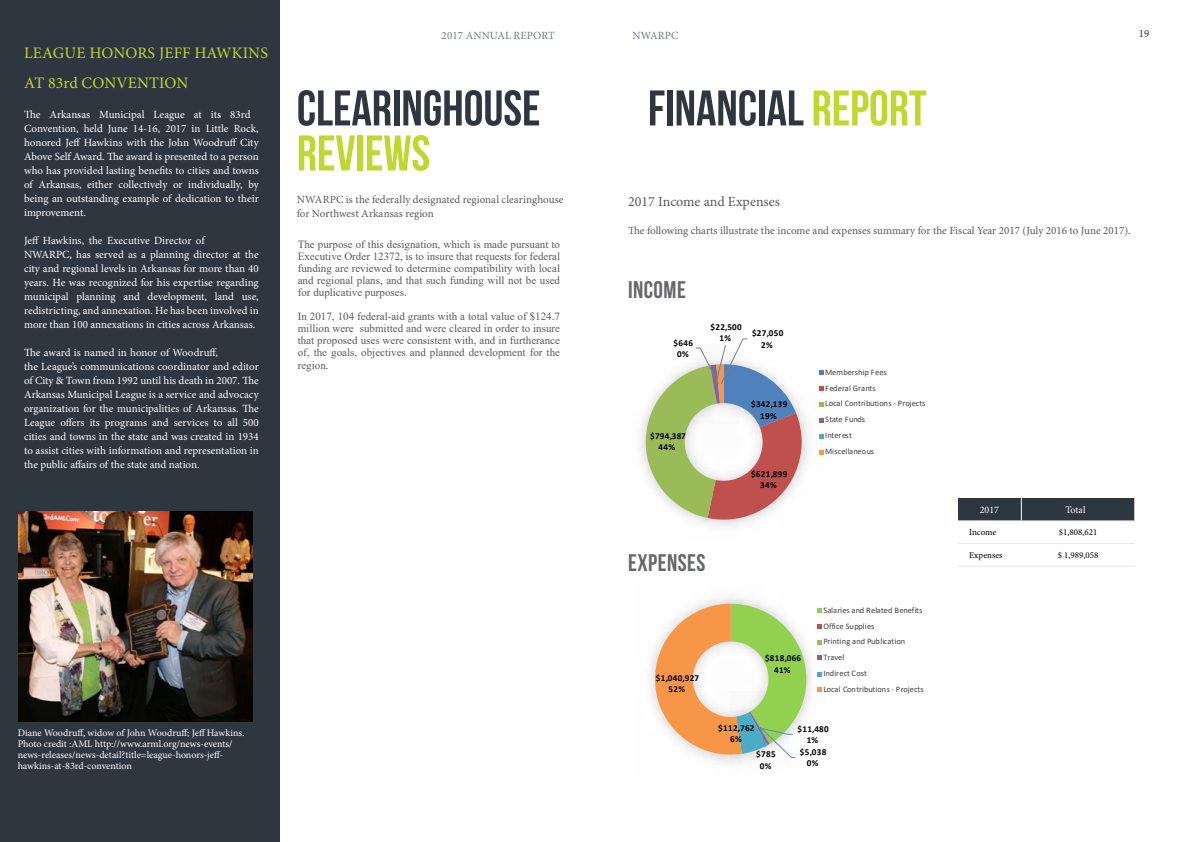
<style>
.page{position:relative;width:1191px;height:842px;background:#fff}
.page>*{position:absolute;margin:0;border:0;box-sizing:border-box;transform-origin:0 0}
.t1{font:50px "Bebas Neue";color:#2e363f}
.t2{font:50px "Bebas Neue";color:#c1d72f}
.t3{font:24px "Bebas Neue";letter-spacing:.02em;color:#66676a}
.t4{font:16px/30px "Minion Pro";letter-spacing:.01em;color:#c1d72f}
.t5{font:14px "Minion Pro";color:#58595b}
.t6{font:11px/14px "Minion Pro";color:#fff}
.t7{font:11px/12px "Times New Roman";color:#58595b;text-align:justify}
.t8{font:11px/14px "Minion Pro";color:#58595b}
.t9{font:11px "Minion Pro";letter-spacing:.01em;color:#707983}
.t10{font:11px "Minion Pro";color:#2e363f}
.t11{font:10px/11px "Minion Pro";color:#fff}
.t12{font:700 9.1px/11.2px "Calibri";letter-spacing:.03em;color:#000;text-align:center}
.t13{font:9px "Minion Pro";color:#000}
.t14{font:8.4px/16px "Calibri";color:#404040}
.s1{font-family:"Minion Pro"}
.s2{color:#c1d72f}
.s3{color:#4d4d4f}
</style>
<div class="page">
<div style="left:0;top:0;width:279px;height:842px;background:#2e363f"></div>
<img style="left:18px;top:512px;width:235px;height:210px">
<div style="left:1021px;top:498px;width:113px;height:23px;background:#2e363f"></div>
<hr style="left:957px;top:566px;width:64px;height:1px;background:#e6e7e8">
<hr style="left:1021px;top:543px;width:113px;height:1px;background:#e6e7e8">
<svg style="left:958px;top:498px;width:63px;height:46px"></svg>
<svg style="left:1134px;top:498px;width:1px;height:22px"></svg>
<hr style="left:957px;top:520px;width:64px;height:1px;background:#e6e7e8">
<hr style="left:1021px;top:520px;width:114px;height:1px;background:#e6e7e8">
<hr style="left:1021px;top:566px;width:113px;height:1px;background:#e6e7e8">
<svg style="left:638px;top:338px;width:170px;height:183px"></svg>
<svg style="left:819px;top:370px;width:4px;height:5px"></svg>
<svg style="left:819px;top:386px;width:4px;height:4px"></svg>
<svg style="left:819px;top:402px;width:4px;height:4px"></svg>
<svg style="left:819px;top:418px;width:4px;height:5px"></svg>
<svg style="left:819px;top:434px;width:4px;height:5px"></svg>
<svg style="left:819px;top:450px;width:4px;height:5px"></svg>
<img style="left:806px;top:650px;width:6px;height:59px">
<img style="left:649px;top:597px;width:112px;height:167px">
<svg style="left:650px;top:604px;width:156px;height:156px"></svg>
<svg style="left:817px;top:608px;width:4px;height:5px"></svg>
<svg style="left:817px;top:624px;width:4px;height:5px"></svg>
<svg style="left:817px;top:640px;width:4px;height:5px"></svg>
<svg style="left:817px;top:655px;width:4px;height:5px"></svg>
<svg style="left:817px;top:672px;width:4px;height:4px"></svg>
<svg style="left:817px;top:687px;width:4px;height:5px"></svg>
<h3 class="t4" style="left:24px;top:37px;width:245px">LEAGUE HONORS JEFF HAWKINS<br>AT 83rd CONVENTION</h3>
<p class="t6" style="left:24px;top:108px;width:236px">The Arkansas Municipal League at its 83rd Convention, held June 14-16, 2017 in Little Rock, honored Jeff Hawkins with the John Woodruff City Above Self Award. The award is presented to a person who has provided lasting benefits to cities and towns of Arkansas, either collectively or individually, by being an outstanding example of dedication to their improvement.</p>
<p class="t6" style="left:24px;top:234px;width:236px">Jeff Hawkins, the Executive Director of<br>NWARPC, has served as a planning director at the city and regional levels in Arkansas for more than 40 years. He was recognized for his expertise regarding municipal planning and development, land use, redistricting, and annexation. He has been involved in more than 100 annexations in cities across Arkansas.</p>
<p class="t6" style="left:24px;top:346px;width:236px">The award is named in honor of Woodruff,<br>the League’s communications coordinator and editor of City &amp; Town from 1992 until his death in 2007. The Arkansas Municipal League is a service and advocacy organization for the municipalities of Arkansas. The League offers its programs and services to all 500 cities and towns in the state and was created in 1934 to assist cities with information and representation in the public affairs of the state and nation.</p>
<p class="t11" style="left:18px;top:727px;width:228px">Diane Woodruff, widow of John Woodruff; Jeff Hawkins.<br>Photo credit :AML http://www.arml.org/news-events/ news-releases/news-detail?title=league-honors-jeff&shy;hawkins-at-83rd-convention</p>
<p class="t9" style="left:441px;top:28px;width:115px">2017 ANNUAL REPORT</p>
<p class="t9" style="left:632px;top:28px;width:47px">NWARPC</p>
<p class="t10" style="left:1138px;top:26px;width:12px">19</p>
<h1 class="t1" style="left:297px;top:81px;width:245px">CLEARINGHOUSE</h1>
<h1 class="t2" style="left:297px;top:126px;width:135px">REVIEWS</h1>
<p class="t8" style="left:297px;top:193px;width:268px">NWARPC is the federally designated regional clearinghouse for Northwest Arkansas region</p>
<p class="t7" style="left:298px;top:238px;width:264px">The purpose of this designation, which is made pursuant to Executive Order 12372, is to insure that requests for federal funding are reviewed to determine compatibility with local and regional plans, and that such funding will not be used for duplicative purposes.</p>
<p class="t7" style="left:298px;top:310px;width:264px">In 2017, 104 federal-aid grants with a total value of $124.7 million were submitted and were cleared in order to insure that proposed uses were consistent with, and in furtherance of, the goals, objectives and planned development for the</p>
<p class="t7" style="left:298px;top:359px;width:32px">region<span class="s1">.</span></p>
<h1 class="t1" style="left:648px;top:81px;width:280px">FINANCIAL <span class="s2">REPORT</span></h1>
<p class="t5" style="left:628px;top:192px;width:153px">2017 Income and Expenses</p>
<p class="t8" style="left:628px;top:223px;width:504px">The following charts illustrate the income and expenses summary for the Fiscal Year 2017 (July 2016 to June 2017)<span class="s3">.</span></p>
<h2 class="t3" style="left:628px;top:277px;width:59px">INCOME</h2>
<p class="t12" style="left:673px;top:337px;width:21px">$646<br>0%</p>
<p class="t12" style="left:650px;top:430px;width:37px">$794,387<br>44%</p>
<p class="t12" style="left:710px;top:321px;width:33px">$22,500<br>1%</p>
<p class="t12" style="left:752px;top:328px;width:33px">$27,050<br>2%</p>
<p class="t12" style="left:751px;top:399px;width:38px">$342,139<br>19%</p>
<p class="t12" style="left:751px;top:468px;width:38px">$621,899<br>34%</p>
<p class="t14" style="left:825px;top:364px;width:102px">Membership Fees<br>Federal Grants<br>Local Contributions - Projects<br>State Funds<br>Interest<br>Miscellaneous</p>
<h2 class="t3" style="left:628px;top:549px;width:79px">EXPENSES</h2>
<p class="t12" style="left:656px;top:672px;width:45px">$1,040,927<br>52%</p>
<p class="t12" style="left:765px;top:653px;width:38px">$818,066<br>41%</p>
<p class="t14" style="left:823px;top:602px;width:102px">Salaries and Related Benefits<br>Office Supplies<br>Printing and Publication<br>Travel<br>Indirect Cost<br>Local Contributions - Projects</p>
<p class="t12" style="left:718px;top:722px;width:38px">$112,762<br>6%</p>
<p class="t12" style="left:797px;top:723px;width:33px">$11,480<br>1%</p>
<p class="t12" style="left:756px;top:749px;width:21px">$785<br>0%</p>
<p class="t12" style="left:800px;top:746px;width:28px">$5,038<br>0%</p>
<p class="t11" style="left:979px;top:504px;width:21px">2017</p>
<p class="t11" style="left:1065px;top:504px;width:22px">Total</p>
<p class="t13" style="left:969px;top:527px;width:29px">Income</p>
<p class="t13" style="left:1058px;top:527px;width:40px">$1,808,621</p>
<p class="t13" style="left:969px;top:549px;width:35px">Expenses</p>
<p class="t13" style="left:1057px;top:549px;width:42px">$ 1,989,058</p>
</div>
